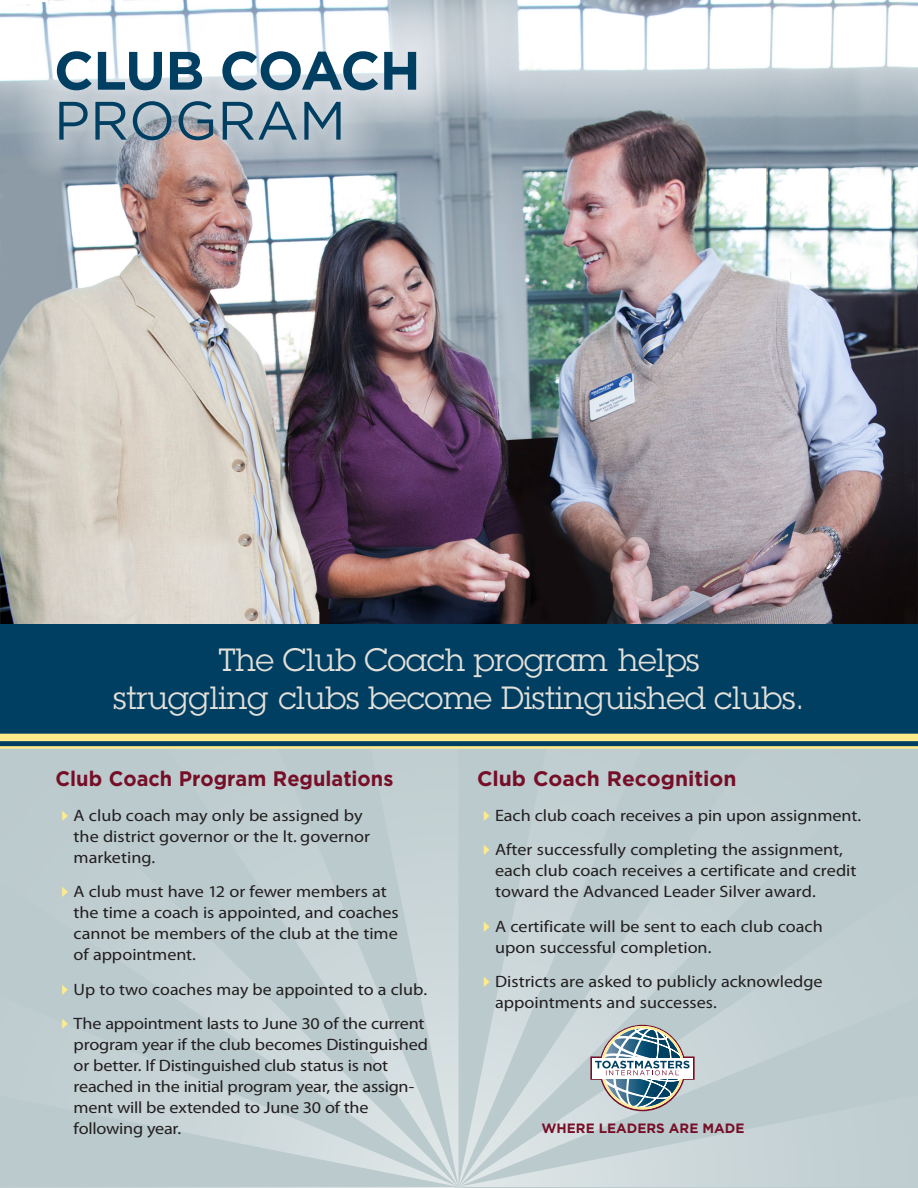
<style>
.page{position:relative;width:918px;height:1188px;background:#fff}
.page>*{position:absolute;margin:0;border:0;box-sizing:border-box;transform-origin:0 0}
.t1{font:700 54px "Gotham";letter-spacing:-.03em;color:#003f61}
.t2{font:54px "Gotham";color:#003f61}
.t3{font:31.5px/37.5px "Lubalin Graph Std";color:#e3e0da;text-align:center}
.t4{font:700 21px "Gotham";color:#770e28;scale:.95 1}
.t5{font:700 21px "Gotham";color:#770e28}
.t6{font:16.5px/21px "Myriad Pro";color:#231f20;scale:1.1 1}
.t7{font:16.5px "Myriad Pro";color:#231f20;scale:1.08 1}
.t8{font:700 13.5px "Gotham";color:#770e28}
.s1{color:#ffeb89}
</style>
<div class="page">
<div style="left:459px;top:749px;width:459px;height:55px;background:#bbcacd"></div>
<svg style="left:459px;top:804px;width:459px;height:248px;background:#bfcdd0"></svg>
<svg style="left:459px;top:1052px;width:459px;height:135px;background:#c4d1d3"></svg>
<svg style="left:0;top:1187px;width:918px;height:1px"></svg>
<div style="left:0;top:749px;width:79px;height:438px;background:#bbcacd"></div>
<svg style="left:79px;top:749px;width:380px;height:438px;background:#c1cfd1"></svg>
<div style="left:0;top:622px;width:918px;height:126px;background:#003f61"></div>
<img style="left:0;top:0;width:918px;height:624px">
<svg style="left:590px;top:1025px;width:105px;height:86px"></svg>
<div style="left:0;top:734px;width:918px;height:7px;background:#ffeb89"></div>
<hr style="left:0;top:746px;width:918px;height:3px;background:#ffeb89">
<div style="left:13px;top:8px;width:446px;height:176px;background:#fff;opacity:.75"></div>
<p class="t1" style="left:54px;top:35px;width:368px">CLUB COACH</p>
<p class="t2" style="left:54px;top:86px;width:293px">PROGRAM</p>
<p class="t3" style="left:113px;top:641px;width:693px">The Club Coach program helps<br>struggling clubs become Distinguished clubs.</p>
<p class="t4" style="left:56px;top:765px;width:357px">Club Coach Program Regulations</p>
<p class="t6" style="left:74px;top:805px;width:271px;text-indent:-18px"><span class="s1">✔</span>A club coach may only be assigned by the district governor or the lt. governor marketing.</p>
<p class="t6" style="left:74px;top:882px;width:297px;text-indent:-18px"><span class="s1">✔</span>A club must have 12 or fewer members at the time a coach is appointed, and coaches cannot be members of the club at the time of appointment.</p>
<p class="t7" style="left:56px;top:980px;width:346px"><span class="s1">✔</span>Up to two coaches may be appointed to a club.</p>
<p class="t6" style="left:74px;top:1014px;width:324px;text-indent:-18px"><span class="s1">✔</span>The appointment lasts to June 30 of the current program year if the club becomes Distinguished or better. If Distinguished club status is not reached in the initial program year, the assign&shy;ment will be extended to June 30 of the following year.</p>
<p class="t5" style="left:477px;top:765px;width:261px">Club Coach Recognition</p>
<p class="t6" style="left:477px;top:805px;width:351px"><span class="s1">✔</span>Each club coach receives a pin upon assignment.</p>
<p class="t6" style="left:495px;top:840px;width:330px;text-indent:-18px"><span class="s1">✔</span>After successfully completing the assignment, each club coach receives a certificate and credit toward the Advanced Leader Silver award.</p>
<p class="t6" style="left:495px;top:916px;width:299px;text-indent:-18px"><span class="s1">✔</span>A certificate will be sent to each club coach upon successful completion.</p>
<p class="t6" style="left:495px;top:972px;width:299px;text-indent:-18px"><span class="s1">✔</span>Districts are asked to publicly acknowledge appointments and successes.</p>
<p class="t8" style="left:541px;top:1119px;width:204px">WHERE LEADERS ARE MADE</p>
</div>
